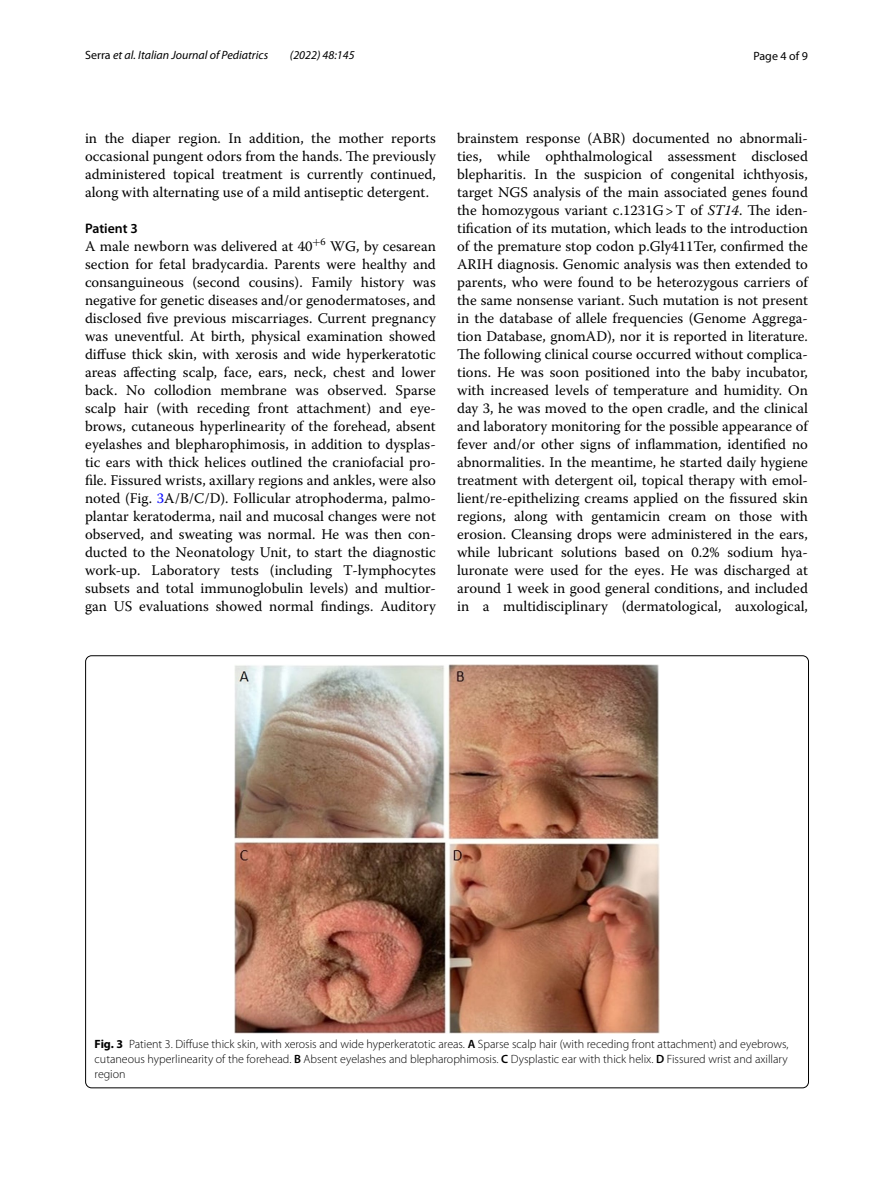
<style>
.page{position:relative;width:893px;height:1187px;background:#fff}
.page>*{position:absolute;margin:0;border:0;box-sizing:border-box;transform-origin:0 0}
.t1{font:14.7px/18px "Warnock Pro";color:#000;text-align:justify}
.t2{font:600 13.8px "Myriad Pro";letter-spacing:-.005em;color:#000}
.t3{font:300 12px/15px "Myriad Pro";color:#000;text-align:justify}
.t4{font:italic 12px "Myriad Pro";color:#000}
.t5{font:12px "Myriad Pro";color:#000}
.s1{font-style:normal}
.s2{color:#00f}
.s3{font-style:italic}
.s4{font-weight:700}
.s5{font-weight:600}
</style>
<div class="page">
<img style="left:234px;top:664px;width:426px;height:368px">
<p class="t4" style="left:85px;top:48px;width:185px"><span class="s1">Serra</span> et al. Italian Journal of Pediatrics</p>
<p class="t4" style="left:290px;top:48px;width:66px">(2022) 48:145</p>
<p class="t5" style="left:753px;top:48px;width:56px">Page 4 of 9</p>
<p class="t1" style="left:85px;top:128px;width:352px">in the diaper region. In addition, the mother reports occasional pungent odors from the hands. The previously administered topical treatment is currently continued, along with alternating use of a mild antiseptic detergent.</p>
<p class="t2" style="left:85px;top:219px;width:54px">Patient 3</p>
<p class="t1" style="left:85px;top:236px;width:352px">A male newborn was delivered at 40<sup>+</sup><sup>6</sup> WG, by cesarean section for fetal bradycardia. Parents were healthy and consanguineous (second cousins). Family history was negative for genetic diseases and/or genodermatoses, and disclosed five previous miscarriages. Current pregnancy was uneventful. At birth, physical examination showed diffuse thick skin, with xerosis and wide hyperkeratotic areas affecting scalp, face, ears, neck, chest and lower back. No collodion membrane was observed. Sparse scalp hair (with receding front attachment) and eye&shy;brows, cutaneous hyperlinearity of the forehead, absent eyelashes and blepharophimosis, in addition to dysplas&shy;tic ears with thick helices outlined the craniofacial pro&shy;file. Fissured wrists, axillary regions and ankles, were also noted (Fig. <span class="s2">3</span>A/B/C/D). Follicular atrophoderma, palmo&shy;plantar keratoderma, nail and mucosal changes were not observed, and sweating was normal. He was then con&shy;ducted to the Neonatology Unit, to start the diagnostic work-up. Laboratory tests (including T-lymphocytes subsets and total immunoglobulin levels) and multior&shy;gan US evaluations showed normal findings. Auditory</p>
<p class="t1" style="left:457px;top:128px;width:352px">brainstem response (ABR) documented no abnormali&shy;ties, while ophthalmological assessment disclosed blepharitis. In the suspicion of congenital ichthyosis, target NGS analysis of the main associated genes found the homozygous variant c.1231G&gt;T of <span class="s3">ST14</span>. The iden&shy;tification of its mutation, which leads to the introduction of the premature stop codon p.Gly411Ter, confirmed the ARIH diagnosis. Genomic analysis was then extended to parents, who were found to be heterozygous carriers of the same nonsense variant. Such mutation is not present in the database of allele frequencies (Genome Aggrega&shy;tion Database, gnomAD), nor it is reported in literature.<br>The following clinical course occurred without complica&shy;tions. He was soon positioned into the baby incubator, with increased levels of temperature and humidity. On day 3, he was moved to the open cradle, and the clinical and laboratory monitoring for the possible appearance of fever and/or other signs of inflammation, identified no abnormalities. In the meantime, he started daily hygiene treatment with detergent oil, topical therapy with emol&shy;lient/re-epithelizing creams applied on the fissured skin regions, along with gentamicin cream on those with erosion. Cleansing drops were administered in the ears, while lubricant solutions based on 0.2% sodium hya&shy;luronate were used for the eyes. He was discharged at around 1 week in good general conditions, and included in a multidisciplinary (dermatological, auxological,</p>
<p class="t3" style="left:95px;top:1036px;width:695px"><span class="s4">Fig. 3</span> Patient 3. Diffuse thick skin, with xerosis and wide hyperkeratotic areas. <span class="s5">A</span> Sparse scalp hair (with receding front attachment) and eyebrows, cutaneous hyperlinearity of the forehead. <span class="s5">B</span> Absent eyelashes and blepharophimosis. <span class="s5">C</span> Dysplastic ear with thick helix. <span class="s5">D</span> Fissured wrist and axillary region</p>
</div>
